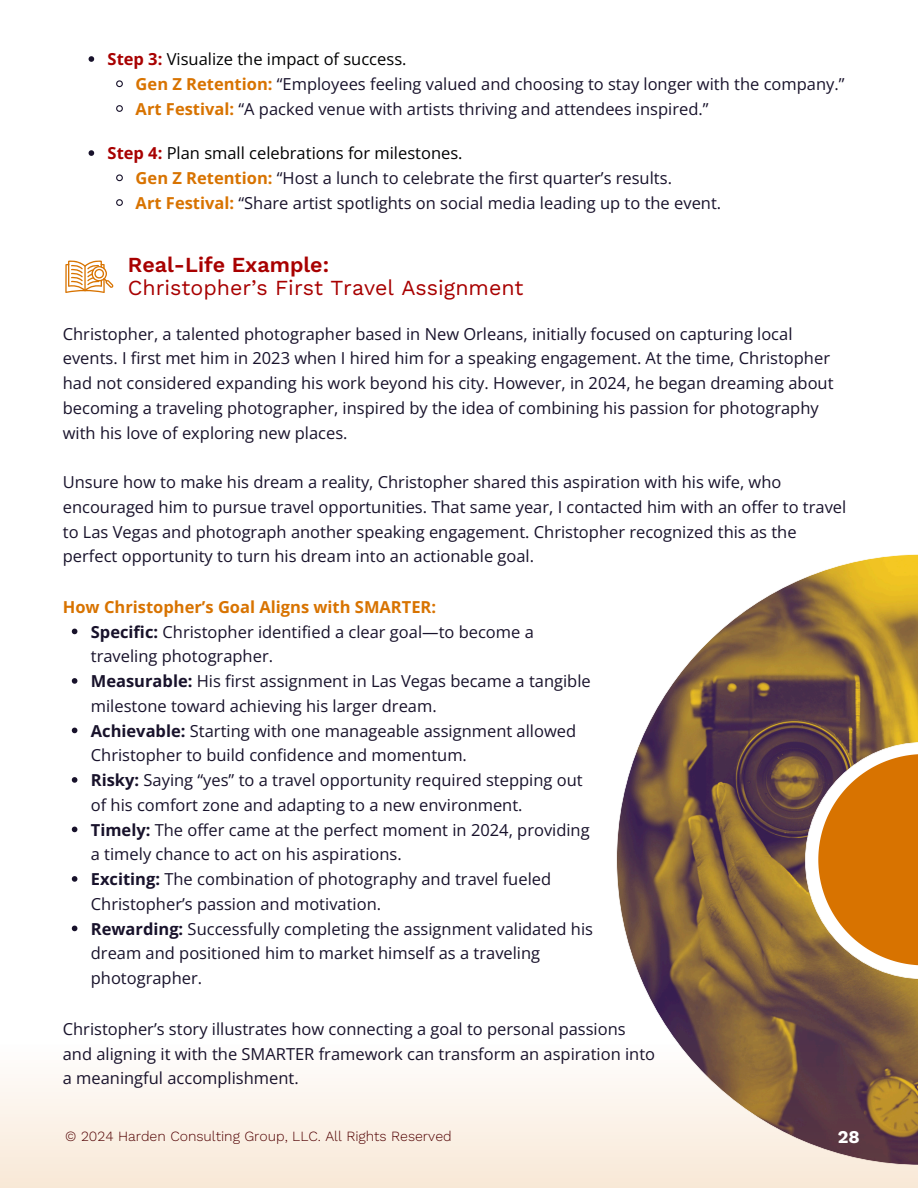
<style>
.page{position:relative;width:918px;height:1188px;background:#fff}
.page>*{position:absolute;margin:0;border:0;box-sizing:border-box;transform-origin:0 0}
.t1{font:21.45px/23.7px "Work Sans";color:#a80000}
.t2{font:700 18px "Work Sans";color:#fff}
.t3{font:16.5px/24.8px "Open Sans";color:#18122b}
.t4{font:16.5px "Open Sans";color:#000}
.t5{font:700 16.5px "Open Sans";color:#d87300}
.t6{font:300 14.1px "Work Sans";color:#500001}
.s1{font-weight:700;color:#a80000}
.s2{font-weight:700;color:#d87300}
.s3{font-weight:600}
.s4{font-weight:700}
</style>
<div class="page">
<svg style="left:616px;top:554px;width:302px;height:491px"></svg>
<svg style="left:818px;top:754px;width:100px;height:211px;background:#d2822a"></svg>
<svg style="left:0;top:1045px;width:918px;height:143px"></svg>
<svg style="left:65px;top:260px;width:49px;height:33px"></svg>
<svg style="left:89px;top:56px;width:5px;height:6px"></svg>
<svg style="left:116px;top:80px;width:7px;height:8px"></svg>
<svg style="left:116px;top:105px;width:7px;height:7px"></svg>
<svg style="left:89px;top:150px;width:5px;height:6px"></svg>
<svg style="left:116px;top:174px;width:7px;height:8px"></svg>
<svg style="left:116px;top:199px;width:7px;height:7px"></svg>
<svg style="left:72px;top:629px;width:5px;height:5px"></svg>
<svg style="left:72px;top:678px;width:5px;height:6px"></svg>
<svg style="left:72px;top:728px;width:5px;height:5px"></svg>
<svg style="left:72px;top:777px;width:5px;height:6px"></svg>
<svg style="left:72px;top:827px;width:5px;height:5px"></svg>
<svg style="left:72px;top:876px;width:5px;height:6px"></svg>
<svg style="left:72px;top:926px;width:5px;height:5px"></svg>
<p class="t4" style="left:108px;top:48px;width:300px"><span class="s1">Step 3:</span> Visualize the impact of success.</p>
<p class="t3" style="left:136px;top:71px;width:710px"><span class="s2">Gen Z Retention:</span> “Employees feeling valued and choosing to stay longer with the company.”</p>
<p class="t3" style="left:136px;top:96px;width:574px"><span class="s2">Art Festival:</span> “A packed venue with artists thriving and attendees inspired.”</p>
<p class="t4" style="left:108px;top:142px;width:356px"><span class="s1">Step 4:</span> Plan small celebrations for milestones.</p>
<p class="t3" style="left:136px;top:165px;width:538px"><span class="s2">Gen Z Retention:</span> “Host a lunch to celebrate the first quarter’s results.</p>
<h1 class="t3" style="left:136px;top:190px;width:587px"><span class="s2">Art Festival:</span> “Share artist spotlights on social media leading up to the event.</h1>
<p class="t1" style="left:128px;top:252px;width:397px"><span class="s3">Real-Life Example:<br></span>Christopher’s First Travel Assignment</p>
<h3 class="t3" style="left:63px;top:321px;width:772px">Christopher, a talented photographer based in New Orleans, initially focused on capturing local events. I first met him in 2023 when I hired him for a speaking engagement. At the time, Christopher had not considered expanding his work beyond his city. However, in 2024, he began dreaming about becoming a traveling photographer, inspired by the idea of combining his passion for photography with his love of exploring new places.</h3>
<h3 class="t3" style="left:63px;top:469px;width:785px">Unsure how to make his dream a reality, Christopher shared this aspiration with his wife, who encouraged him to pursue travel opportunities. That same year, I contacted him with an offer to travel to Las Vegas and photograph another speaking engagement. Christopher recognized this as the perfect opportunity to turn his dream into an actionable goal.</h3>
<p class="t5" style="left:63px;top:595px;width:375px">How Christopher’s Goal Aligns with SMARTER:</p>
<h2 class="t3" style="left:91px;top:619px;width:445px"><span class="s4">Specific:</span> Christopher identified a clear goal—to become a traveling photographer.</h2>
<p class="t3" style="left:91px;top:668px;width:501px"><span class="s4">Measurable:</span> His first assignment in Las Vegas became a tangible milestone toward achieving his larger dream.</p>
<p class="t3" style="left:91px;top:718px;width:487px"><span class="s4">Achievable:</span> Starting with one manageable assignment allowed<br>Christopher to build confidence and momentum.</p>
<p class="t3" style="left:91px;top:767px;width:493px"><span class="s4">Risky:</span> Saying “yes” to a travel opportunity required stepping out of his comfort zone and adapting to a new environment.</p>
<p class="t3" style="left:91px;top:817px;width:500px"><span class="s4">Timely:</span> The offer came at the perfect moment in 2024, providing a timely chance to act on his aspirations.</p>
<p class="t3" style="left:91px;top:866px;width:462px"><span class="s4">Exciting:</span> The combination of photography and travel fueled<br>Christopher’s passion and motivation.</p>
<p class="t3" style="left:91px;top:916px;width:504px"><span class="s4">Rewarding:</span> Successfully completing the assignment validated his dream and positioned him to market himself as a traveling photographer.</p>
<p class="t3" style="left:63px;top:1016px;width:594px">Christopher’s story illustrates how connecting a goal to personal passions and aligning it with the SMARTER framework can transform an aspiration into a meaningful accomplishment.</p>
<p class="t6" style="left:65px;top:1128px;width:388px">© 2024 Harden Consulting Group, LLC. All Rights Reserved</p>
<p class="t2" style="left:838px;top:1126px;width:24px">28</p>
</div>
